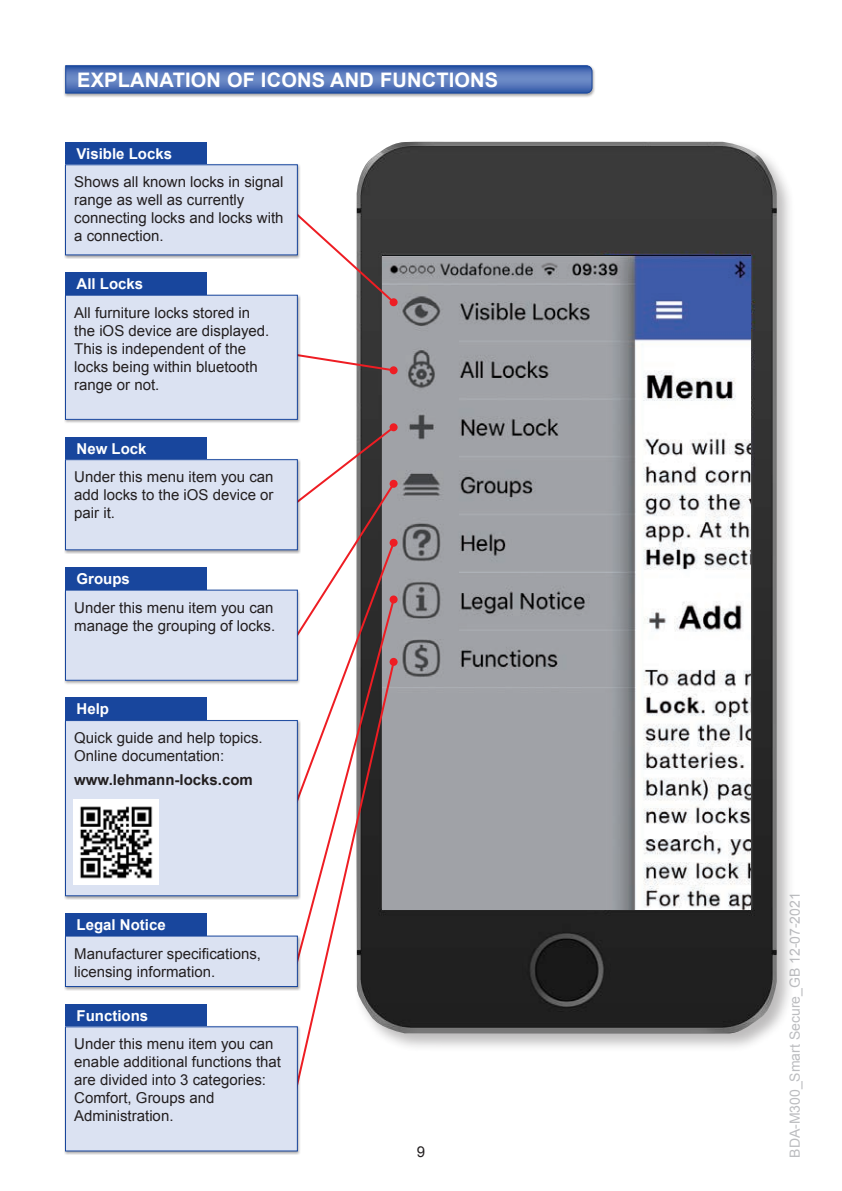
<style>
.page{position:relative;width:842px;height:1191px;background:#fff}
.page>*{position:absolute;margin:0;border:0;box-sizing:border-box;transform-origin:0 0}
.t1{font:700 20px "Arial";letter-spacing:.01em;color:#fff}
.t2{font:15px/18px "Arial";color:#231f20}
.t3{font:700 15px "Arial";color:#fff}
.t4{font:700 15px "Arial";color:#231f20}
.t5{font:14px "Arial";color:#bcbdc0}
</style>
<div class="page">
<div style="left:353px;top:139px;width:443px;height:913px;background:#231f20;opacity:.3"></div>
<img style="left:356px;top:142px;width:421px;height:891px">
<img style="left:383px;top:255px;width:368px;height:654px">
<div style="left:63px;top:64px;width:532px;height:34px;background:#231f20;opacity:.4"></div>
<svg style="left:65px;top:65px;width:528px;height:29px"></svg>
<svg style="left:301px;top:206px;width:95px;height:99px"></svg>
<div style="left:390px;top:298px;width:8px;height:8px;background:#ee1d23;border-radius:50%"></div>
<svg style="left:390px;top:423px;width:8px;height:8px"></svg>
<svg style="left:291px;top:977px;width:105px;height:95px"></svg>
<svg style="left:301px;top:352px;width:95px;height:20px"></svg>
<div style="left:390px;top:366px;width:8px;height:8px;background:#ee1d23;border-radius:50%"></div>
<svg style="left:301px;top:424px;width:95px;height:553px"></svg>
<div style="left:390px;top:595px;width:8px;height:8px;background:#ee1d23;border-radius:50%"></div>
<div style="left:65px;top:142px;width:142px;height:22px;background:#18469d"></div>
<div style="left:64px;top:163px;width:237px;height:96px;background:#231f20;opacity:.4"></div>
<div style="left:65px;top:165px;width:232px;height:90px;background:#dbe2f2"></div>
<div style="left:65px;top:164px;width:233px;height:91px;border:1px solid #18469d"></div>
<div style="left:65px;top:272px;width:142px;height:23px;background:#18469d"></div>
<div style="left:64px;top:294px;width:237px;height:129px;background:#231f20;opacity:.4"></div>
<div style="left:65px;top:295px;width:232px;height:124px;background:#dbe2f2"></div>
<div style="left:65px;top:295px;width:233px;height:125px;border:1px solid #18469d"></div>
<div style="left:65px;top:437px;width:142px;height:22px;background:#18469d"></div>
<div style="left:64px;top:458px;width:237px;height:96px;background:#231f20;opacity:.4"></div>
<div style="left:65px;top:460px;width:232px;height:90px;background:#dbe2f2"></div>
<div style="left:65px;top:459px;width:233px;height:91px;border:1px solid #18469d"></div>
<div style="left:65px;top:567px;width:142px;height:23px;background:#18469d"></div>
<div style="left:64px;top:588px;width:237px;height:96px;background:#231f20;opacity:.4"></div>
<div style="left:65px;top:590px;width:232px;height:90px;background:#dbe2f2"></div>
<div style="left:65px;top:697px;width:142px;height:23px;background:#18469d"></div>
<div style="left:64px;top:719px;width:237px;height:181px;background:#231f20;opacity:.4"></div>
<div style="left:65px;top:720px;width:232px;height:175px;background:#dbe2f2"></div>
<div style="left:65px;top:720px;width:233px;height:176px;border:1px solid #18469d"></div>
<img style="left:74px;top:799px;width:85px;height:85px">
<div style="left:65px;top:1003px;width:142px;height:23px;background:#18469d"></div>
<div style="left:64px;top:1025px;width:237px;height:130px;background:#231f20;opacity:.4"></div>
<div style="left:65px;top:1026px;width:232px;height:125px;background:#dbe2f2"></div>
<div style="left:65px;top:1026px;width:233px;height:125px;border:1px solid #18469d"></div>
<div style="left:65px;top:913px;width:142px;height:22px;background:#18469d"></div>
<div style="left:64px;top:934px;width:237px;height:56px;background:#231f20;opacity:.4"></div>
<div style="left:65px;top:936px;width:232px;height:50px;background:#dbe2f2"></div>
<div style="left:65px;top:935px;width:233px;height:51px;border:1px solid #18469d"></div>
<h1 class="t1" style="left:77px;top:67px;width:423px">EXPLANATION OF ICONS AND FUNCTIONS</h1>
<p class="t3" style="left:77px;top:143px;width:97px">Visible Locks</p>
<p class="t2" style="left:74px;top:173px;width:211px">Shows all known locks in signal range as well as currently connecting locks and locks with a connection.</p>
<p class="t3" style="left:77px;top:274px;width:68px">All Locks</p>
<p class="t2" style="left:74px;top:304px;width:197px">All furniture locks stored in the iOS device are displayed.<br>This is independent of the locks being within bluetooth range or not.</p>
<p class="t3" style="left:77px;top:438px;width:72px">New Lock</p>
<p class="t2" style="left:74px;top:468px;width:201px;text-align:justify">Under this menu item you can add locks to the iOS device or pair it.</p>
<p class="t3" style="left:77px;top:569px;width:55px">Groups</p>
<p class="t2" style="left:74px;top:598px;width:202px">Under this menu item you can manage the grouping of locks.</p>
<p class="t3" style="left:77px;top:699px;width:34px">Help</p>
<p class="t2" style="left:74px;top:729px;width:190px">Quick guide and help topics.<br>Online documentation:</p>
<p class="t4" style="left:74px;top:769px;width:180px">www.lehmann-locks.com</p>
<p class="t3" style="left:77px;top:914px;width:91px">Legal Notice</p>
<p class="t2" style="left:74px;top:944px;width:188px">Manufacturer specifications, licensing information.</p>
<p class="t3" style="left:77px;top:1005px;width:73px">Functions</p>
<p class="t2" style="left:74px;top:1035px;width:208px">Under this menu item you can enable additional functions that are divided into 3 categories:<br>Comfort, Groups and<br>Administration.</p>
<p class="t2" style="left:417px;top:1142px;width:10px">9</p>
<p class="t5" style="left:786px;top:1157px;width:267px;rotate:-90deg">BDA-M300_Smart Secure_GB 12-07-2021</p>
</div>
